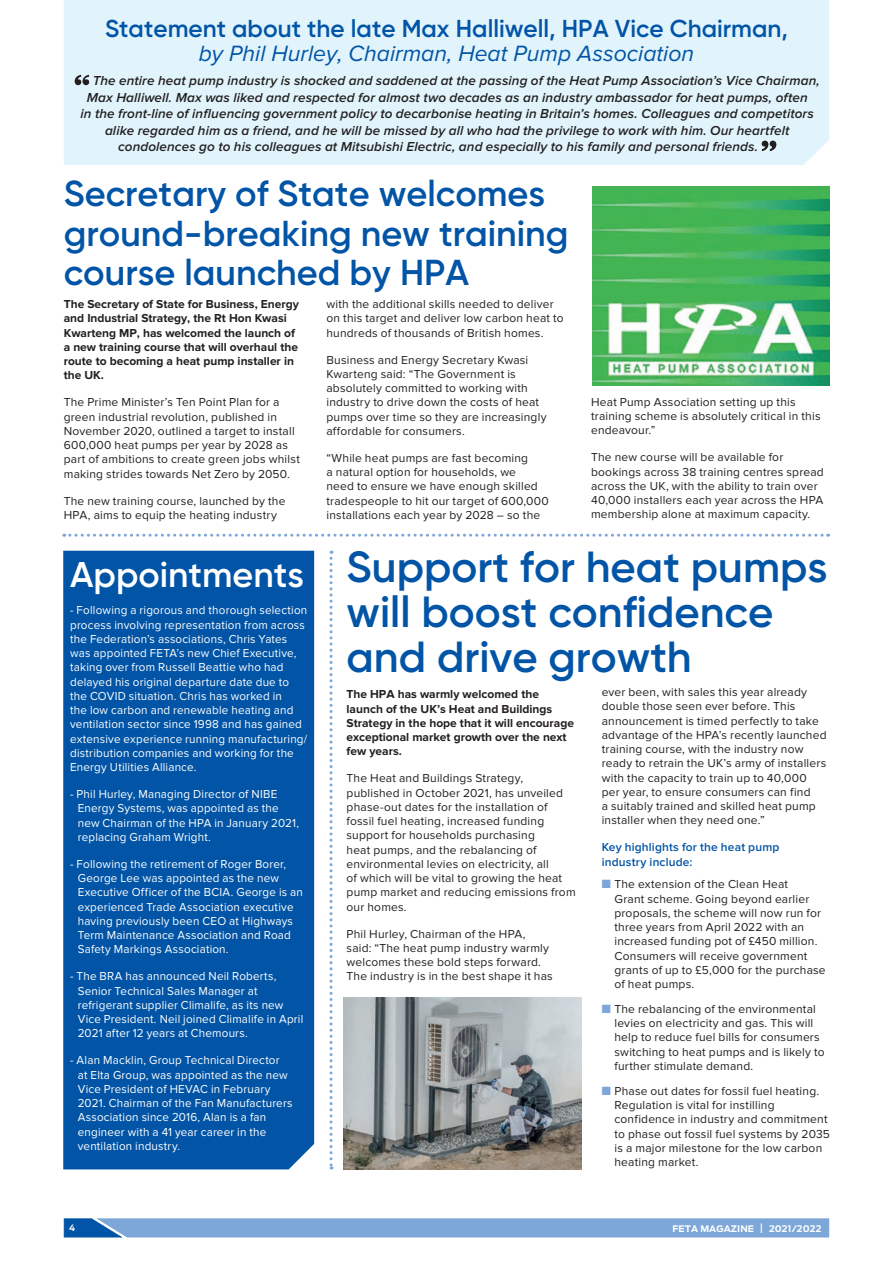
<style>
.page{position:relative;width:893px;height:1263px;background:#fff}
.page>*{position:absolute;margin:0;border:0;box-sizing:border-box;transform-origin:0 0}
.t1{font:600 43.5px/45px "Gilroy";color:#0154a6}
.t2{font:600 36px/39.3px "Gilroy";color:#0154a6}
.t3{font:600 35.7px "Gilroy";color:#fff}
.t4{font:600 24.45px "Gilroy";color:#0154a6}
.t5{font:italic 22.95px "Proxima Nova";color:#0154a6}
.t6{font:italic 600 13.5px "Proxima Nova";letter-spacing:.01em;color:#231f20}
.t7{font:12px/14.2px "Proxima Nova";letter-spacing:.015em;color:#231f20}
.t8{font:12px/14.2px "Proxima Nova";letter-spacing:.015em;color:#fff}
.t9{font:700 12px/14.2px "Proxima Nova";color:#231f20}
.t10{font:600 12px/14.2px "Proxima Nova";letter-spacing:.015em;color:#0154a6}
.t11{font:700 9px "Antenna";letter-spacing:.01em;color:#fff}
.t12{font:700 8.7px "Antenna";color:#fff}
.s1{color:#7ca7d8}
.s2{font-weight:500;font-size:12.9px}
</style>
<div class="page">
<div style="left:63px;top:551px;width:251px;height:618px;background:#0154a6"></div>
<div style="left:64px;top:0;width:765px;height:165px;background:#e1f4fc"></div>
<img style="left:593px;top:186px;width:236px;height:200px">
<img style="left:343px;top:997px;width:238px;height:172px">
<svg style="left:75px;top:75px;width:14px;height:10px"></svg>
<svg style="left:762px;top:141px;width:14px;height:10px"></svg>
<svg style="left:330px;top:551px;width:3px;height:618px"></svg>
<svg style="left:64px;top:534px;width:765px;height:3px"></svg>
<svg style="left:63px;top:1218px;width:766px;height:20px;background:#7ba6d7"></svg>
<h3 class="t4" style="left:105px;top:13px;width:684px">Statement about the late Max Halliwell, HPA Vice Chairman,</h3>
<h3 class="t5" style="left:199px;top:41px;width:497px">by Phil Hurley, Chairman, Heat Pump Association</h3>
<p class="t6" style="left:93px;top:73px;width:729px">The entire heat pump industry is shocked and saddened at the passing of the Heat Pump Association’s Vice Chairman,</p>
<p class="t6" style="left:87px;top:90px;width:723px">Max Halliwell. Max was liked and respected for almost two decades as an industry ambassador for heat pumps, often</p>
<p class="t6" style="left:81px;top:106px;width:735px">in the front-line of influencing government policy to decarbonise heating in Britain’s homes. Colleagues and competitors</p>
<p class="t6" style="left:105px;top:123px;width:686px">alike regarded him as a friend, and he will be missed by all who had the privilege to work with him. Our heartfelt</p>
<p class="t6" style="left:118px;top:139px;width:642px">condolences go to his colleagues at Mitsubishi Electric, and especially to his family and personal friends.</p>
<h2 class="t2" style="left:64px;top:174px;width:506px">Secretary of State welcomes ground-breaking new training course launched by HPA</h2>
<p class="t9" style="left:64px;top:297px;width:237px">The Secretary of State for Business, Energy and Industrial Strategy, the Rt Hon Kwasi Kwarteng MP, has welcomed the launch of a new training course that will overhaul the route to becoming a heat pump installer in the UK.</p>
<p class="t7" style="left:64px;top:395px;width:238px">The Prime Minister’s Ten Point Plan for a green industrial revolution, published in November 2020, outlined a target to install 600,000 heat pumps per year by 2028 as part of ambitions to create green jobs whilst making strides towards Net Zero by 2050.</p>
<p class="t7" style="left:64px;top:494px;width:223px">The new training course, launched by the<br>HPA, aims to equip the heating industry</p>
<p class="t7" style="left:326px;top:297px;width:239px">with the additional skills needed to deliver on this target and deliver low carbon heat to hundreds of thousands of British homes.</p>
<p class="t7" style="left:326px;top:353px;width:222px">Business and Energy Secretary Kwasi Kwarteng said: “The Government is absolutely committed to working with industry to drive down the costs of heat pumps over time so they are increasingly affordable for consumers.</p>
<p class="t7" style="left:326px;top:451px;width:224px">“While heat pumps are fast becoming<br>a natural option for households, we<br>need to ensure we have enough skilled tradespeople to hit our target of 600,000 installations each year by 2028 – so the</p>
<p class="t7" style="left:591px;top:395px;width:231px">Heat Pump Association setting up this training scheme is absolutely critical in this endeavour.”</p>
<p class="t7" style="left:591px;top:450px;width:234px">The new course will be available for bookings across 38 training centres spread across the UK, with the ability to train over 40,000 installers each year across the HPA membership alone at maximum capacity.</p>
<h3 class="t3" style="left:70px;top:552px;width:235px">Appointments</h3>
<p class="t8" style="left:70px;top:603px;width:239px">- Following a rigorous and thorough selection process involving representation from across the Federation’s associations, Chris Yates was appointed FETA’s new Chief Executive, taking over from Russell Beattie who had delayed his original departure date due to the COVID situation. Chris has worked in<br>the low carbon and renewable heating and ventilation sector since 1998 and has gained extensive experience running manufacturing/ distribution companies and working for the Energy Utilities Alliance.</p>
<p class="t8" style="left:78px;top:787px;width:223px;text-indent:-8px">- Phil Hurley, Managing Director of NIBE Energy Systems, was appointed as the new Chairman of the HPA in January 2021, replacing Graham Wright.</p>
<p class="t8" style="left:78px;top:857px;width:227px;text-indent:-8px">- Following the retirement of Roger Borer, George Lee was appointed as the new Executive Officer of the BCIA. George is an experienced Trade Association executive having previously been CEO at Highways Term Maintenance Association and Road Safety Markings Association.</p>
<p class="t8" style="left:78px;top:969px;width:227px;text-indent:-8px">- The BRA has announced Neil Roberts, Senior Technical Sales Manager at refrigerant supplier Climalife, as its new Vice President. Neil joined Climalife in April 2021 after 12 years at Chemours.</p>
<p class="t8" style="left:78px;top:1053px;width:216px;text-indent:-8px">- Alan Macklin, Group Technical Director<br>at Elta Group, was appointed as the new Vice President of HEVAC in February 2021. Chairman of the Fan Manufacturers Association since 2016, Alan is a fan engineer with a 41 year career in the ventilation industry.</p>
<h1 class="t1" style="left:347px;top:544px;width:482px">Support for heat pumps will boost confidence and drive growth</h1>
<p class="t9" style="left:347px;top:687px;width:229px">The HPA has warmly welcomed the launch of the UK’s Heat and Buildings<br>Strategy in the hope that it will encourage exceptional market growth over the next few years.</p>
<p class="t7" style="left:347px;top:771px;width:231px">The Heat and Buildings Strategy, published in October 2021, has unveiled phase-out dates for the installation of fossil fuel heating, increased funding support for households purchasing<br>heat pumps, and the rebalancing of environmental levies on electricity, all<br>of which will be vital to growing the heat pump market and reducing emissions from our homes.</p>
<p class="t7" style="left:347px;top:927px;width:208px">Phil Hurley, Chairman of the HPA, said: “The heat pump industry warmly welcomes these bold steps forward.<br>The industry is in the best shape it has</p>
<p class="t7" style="left:602px;top:685px;width:226px">ever been, with sales this year already double those seen ever before. This announcement is timed perfectly to take advantage of the HPA’s recently launched training course, with the industry now ready to retrain the UK’s army of installers with the capacity to train up to 40,000 per year, to ensure consumers can find<br>a suitably trained and skilled heat pump installer when they need one.”</p>
<p class="t10" style="left:602px;top:840px;width:179px">Key highlights for the heat pump industry include:</p>
<p class="t7" style="left:614px;top:877px;width:213px;text-indent:-13px"><span class="s1">■</span> The extension of the Clean Heat<br>Grant scheme. Going beyond earlier proposals, the scheme will now run for three years from April 2022 with an increased funding pot of £450 million.<br>Consumers will receive government grants of up to £5,000 for the purchase of heat pumps.</p>
<p class="t7" style="left:614px;top:1002px;width:212px;text-indent:-13px"><span class="s1">■</span> The rebalancing of the environmental levies on electricity and gas. This will help to reduce fuel bills for consumers switching to heat pumps and is likely to further stimulate demand.</p>
<p class="t7" style="left:614px;top:1084px;width:217px;text-indent:-13px"><span class="s1">■</span> Phase out dates for fossil fuel heating.<br>Regulation is vital for instilling confidence in industry and commitment to phase out fossil fuel systems by 2035 is a major milestone for the low carbon heating market.</p>
<p class="t12" style="left:69px;top:1223px;width:8px">4</p>
<p class="t11" style="left:672px;top:1223px;width:151px">FETA MAGAZINE <span class="s2">I</span> 2021/2022</p>
</div>
